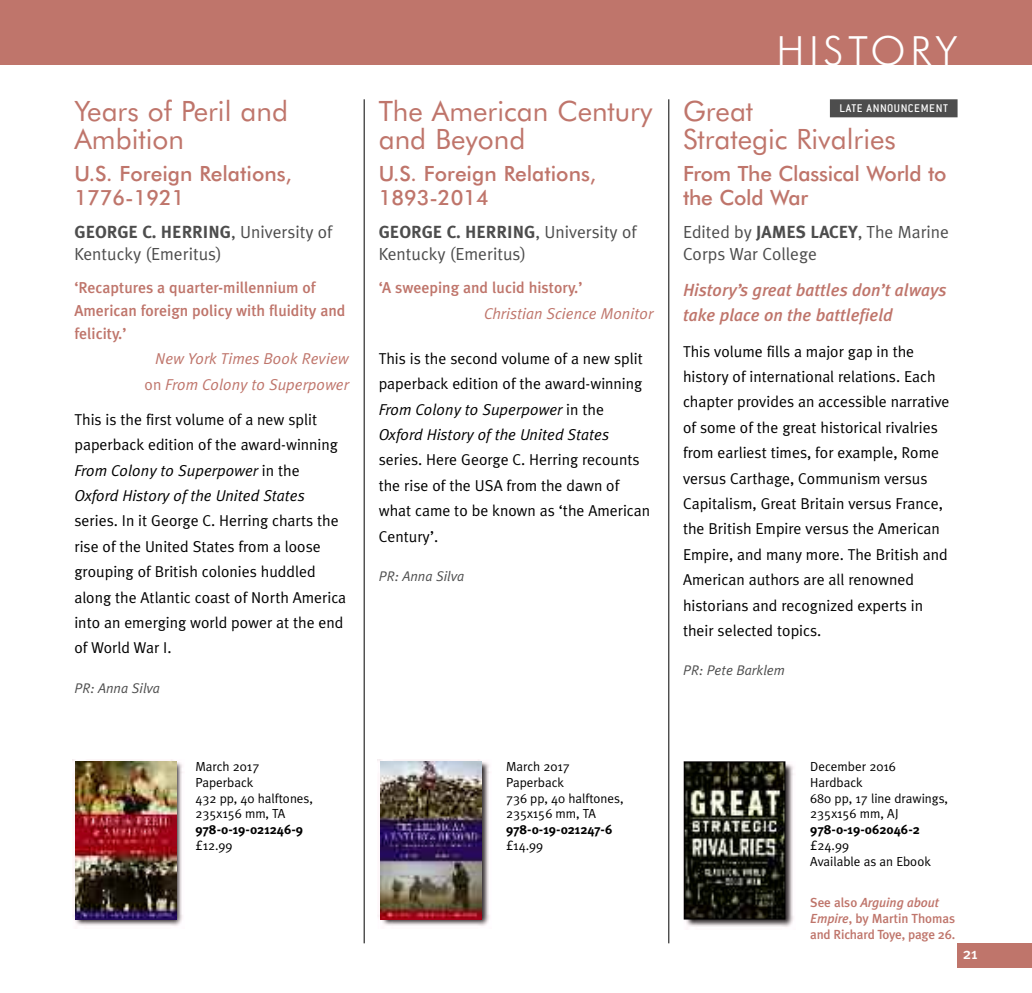
<style>
.page{position:relative;width:1032px;height:993px;background:#fff}
.page>*{position:absolute;margin:0;border:0;box-sizing:border-box;transform-origin:0 0}
.t1{font:300 40.25px "Futura BT";letter-spacing:.115em;color:#fff}
.t2{font:28px/28px "Futura BT";color:#bf756b}
.t3{font:500 21px/24.5px "Futura BT";color:#bf756b}
.t4{font:17.5px/22.8px "Meta Plus Normal";color:#4d4d4d}
.t5{font:italic 500 17.5px/25.4px "Meta Plus";color:#bf756b}
.t6{font:700 17.5px "Meta Plus";color:#4d4d4d}
.t7{font:15.75px/25.4px "Meta Plus Normal";color:#000}
.t8{font:500 15.75px/22.8px "Meta Plus";color:#bf756b}
.t9{font:italic 15.75px/25.4px "Meta Plus Normal";color:#bf756b;text-align:right}
.t10{font:500 15.75px "Meta Plus";color:#fff}
.t11{font:italic 14px "Meta Plus Normal";color:#4d4d4d}
.t12{font:13.12px/15.8px "Meta Plus Normal";color:#000}
.t13{font:500 13.12px/15.8px "Meta Plus";letter-spacing:-.015em;color:#bf756b}
.t14{font:700 13.12px "Meta Plus";color:#000}
.t15{font:500 12.25px "Conduit ITC";letter-spacing:.05em;color:#fff}
.s1{font-family:"Meta Plus Normal";font-weight:400}
.s2{font-style:normal}
.s3{font-style:italic}
.s4{font-family:"Meta Plus";font-weight:700}
</style>
<div class="page">
<div style="left:957px;top:943px;width:75px;height:24px;background:#bf756b"></div>
<div style="left:0;top:0;width:1032px;height:64px;background:#bf756b"></div>
<img style="left:73px;top:759px;width:110px;height:167px">
<img style="left:75px;top:761px;width:101px;height:157px">
<img style="left:683px;top:761px;width:111px;height:166px">
<img style="left:379px;top:759px;width:111px;height:167px">
<hr style="left:364px;top:99px;width:1px;height:844px;background:#000">
<hr style="left:668px;top:99px;width:1px;height:844px;background:#000">
<img style="left:686px;top:763px;width:97px;height:153px">
<div style="left:684px;top:761px;width:101px;height:157px;border:1px solid #000"></div>
<img style="left:380px;top:761px;width:101px;height:157px">
<div style="left:832px;top:101px;width:124px;height:14px;background:#4d4d4d"></div>
<div style="left:830px;top:99px;width:127px;height:18px;border:2px solid #4d4d4d"></div>
<h2 class="t2" style="left:74px;top:99px;width:215px">Years of Peril and<br>Ambition</h2>
<h3 class="t3" style="left:74px;top:162px;width:219px">U.S. Foreign Relations,<br>1776-1921</h3>
<p class="t6" style="left:74px;top:221px;width:259px">GEORGE C. HERRING<span class="s1">, University of</span></p>
<p class="t4" style="left:74px;top:243px;width:149px">Kentucky (Emeritus)</p>
<p class="t8" style="left:74px;top:276px;width:273px">‘Recaptures a quarter-millennium of<br>American foreign policy with fluidity and felicity.’</p>
<p class="t9" style="left:145px;top:346px;width:206px">New York Times Book Review <span class="s2">on</span> From Colony to Superpower</p>
<p class="t7" style="left:74px;top:406px;width:265px">This is the first volume of a new split paperback edition of the award-winning <span class="s3">From Colony to Superpower</span> in the <span class="s3">Oxford History of the United States</span></p>
<p class="t7" style="left:74px;top:508px;width:273px">series. In it George C. Herring charts the rise of the United States from a loose grouping of British colonies huddled along the Atlantic coast of North America into an emerging world power at the end of World War I.</p>
<p class="t11" style="left:74px;top:679px;width:87px">PR: Anna Silva</p>
<p class="t12" style="left:195px;top:758px;width:119px">March 2017<br>Paperback<br>432 pp, 40 halftones,<br>235x156 mm, TA</p>
<p class="t14" style="left:195px;top:821px;width:109px">978-0-19-021246-9</p>
<p class="t12" style="left:195px;top:837px;width:39px">£12.99</p>
<h2 class="t2" style="left:379px;top:99px;width:275px">The American Century and Beyond</h2>
<h3 class="t3" style="left:379px;top:162px;width:219px">U.S. Foreign Relations,<br>1893-2014</h3>
<p class="t6" style="left:379px;top:221px;width:259px">GEORGE C. HERRING<span class="s1">, University of</span></p>
<p class="t4" style="left:379px;top:243px;width:149px">Kentucky (Emeritus)</p>
<p class="t8" style="left:379px;top:276px;width:205px">‘A sweeping and lucid history.’</p>
<p class="t9" style="left:484px;top:300px;width:171px">Christian Science Monitor</p>
<p class="t7" style="left:379px;top:345px;width:266px">This is the second volume of a new split paperback edition of the award-winning <span class="s3">From Colony to Superpower</span> in the <span class="s3">Oxford History of the United States</span></p>
<p class="t7" style="left:379px;top:447px;width:273px">series. Here George C. Herring recounts the rise of the USA from the dawn of what came to be known as ‘the American<br>Century’.</p>
<p class="t11" style="left:379px;top:567px;width:87px">PR: Anna Silva</p>
<h1 class="t1" style="left:776px;top:34px;width:183px">HISTORY</h1>
<h2 class="t2" style="left:683px;top:99px;width:214px">Great<br>Strategic Rivalries</h2>
<h3 class="t3" style="left:683px;top:162px;width:265px">From The Classical World to the Cold War</h3>
<p class="t4" style="left:683px;top:220px;width:267px">Edited by <span class="s4">JAMES LACEY</span>, The Marine<br>Corps War College</p>
<p class="t5" style="left:683px;top:277px;width:265px">History’s great battles don’t always take place on the battlefield</p>
<p class="t7" style="left:683px;top:338px;width:268px">This volume fills a major gap in the history of international relations. Each chapter provides an accessible narrative of some of the great historical rivalries from earliest times, for example, Rome versus Carthage, Communism versus Capitalism, Great Britain versus France, the British Empire versus the American Empire, and many more. The British and American authors are all renowned historians and recognized experts in their selected topics.</p>
<p class="t11" style="left:683px;top:661px;width:103px">PR: Pete Barklem</p>
<p class="t15" style="left:839px;top:104px;width:110px">LATE ANNOUNCEMENT</p>
<p class="t12" style="left:506px;top:758px;width:119px">March 2017<br>Paperback<br>736 pp, 40 halftones,<br>235x156 mm, TA</p>
<p class="t14" style="left:506px;top:821px;width:108px">978-0-19-021247-6</p>
<p class="t12" style="left:506px;top:837px;width:39px">£14.99</p>
<p class="t12" style="left:810px;top:758px;width:139px">December 2016<br>Hardback<br>680 pp, 17 line drawings,<br>235x156 mm, AJ</p>
<p class="t14" style="left:810px;top:821px;width:111px">978-0-19-062046-2</p>
<p class="t12" style="left:810px;top:837px;width:122px">£24.99<br>Available as an Ebook</p>
<p class="t13" style="left:810px;top:894px;width:146px">See also <span class="s3">Arguing about<br>Empire</span>, by Martin Thomas and Richard Toye, page 26.</p>
<p class="t10" style="left:963px;top:944px;width:16px">21</p>
</div>
